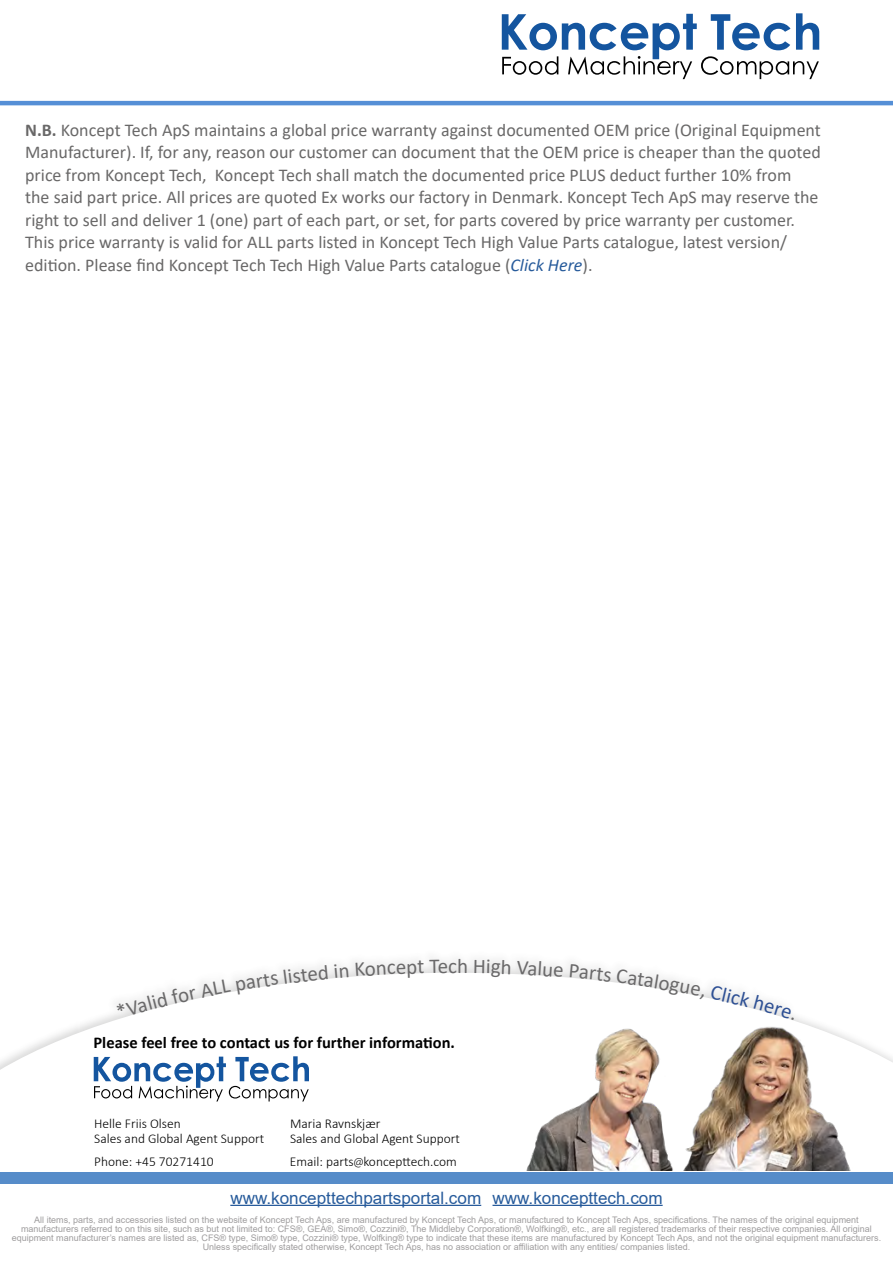
<style>
.page{position:relative;width:893px;height:1263px;background:#fff}
.page>*{position:absolute;margin:0;border:0;box-sizing:border-box;transform-origin:0 0}
.t1{font:21px "Calibri";color:#6a696a}
.t2{font:18px/22.5px "Calibri";color:#696868}
.t3{font:17.1px "Arial";color:#275b9b}
.t4{font:700 16.5px "Calibri";color:#000}
.t5{font:300 13.5px/15px "Calibri";color:#000}
.t6{font:9px/9px "Arial";color:#9f9d9e;text-align:center}
.s1{font-weight:700}
.s2{font-style:italic;color:#275b9b}
.s3{font-family:"Myriad Pro"}
</style>
<div class="page">
<svg style="left:0;top:971px;width:893px;height:131px"></svg>
<img style="left:518px;top:1027px;width:339px;height:144px">
<svg style="left:94px;top:1056px;width:215px;height:45px"></svg>
<hr style="left:230px;top:1205px;width:251px;height:1px;background:#275b9b">
<hr style="left:492px;top:1205px;width:171px;height:1px;background:#275b9b">
<div style="left:0;top:1172px;width:893px;height:12px;background:#568cc9"></div>
<svg style="left:502px;top:13px;width:317px;height:66px"></svg>
<hr style="left:0;top:101px;width:893px;height:4px;background:#558fd6">
<svg style="left:116px;top:966px;width:212px;height:50px"></svg>
<svg style="left:334px;top:965px;width:14px;height:13px"></svg>
<svg style="left:356px;top:959px;width:83px;height:18px"></svg>
<svg style="left:475px;top:960px;width:36px;height:17px"></svg>
<svg style="left:517px;top:962px;width:46px;height:15px"></svg>
<svg style="left:570px;top:964px;width:134px;height:36px"></svg>
<svg style="left:710px;top:985px;width:84px;height:35px"></svg>
<p class="t2" style="left:25px;top:118px;width:797px"><span class="s1">N.B.</span> Koncept Tech ApS maintains a global price warranty against documented OEM price (Original Equipment Manufacturer). If, for any, reason our customer can document that the OEM price is cheaper than the quoted price from Koncept Tech, Koncept Tech shall match the documented price PLUS deduct further 10% from<br>the said part price. All prices are quoted Ex works our factory in Denmark. Koncept Tech ApS may reserve the right to sell and deliver 1 (one) part of each part, or set, for parts covered by price warranty per customer.<br>This price warranty is valid for ALL parts listed in Koncept Tech High Value Parts catalogue, latest version/ edition. Please find Koncept Tech Tech High Value Parts catalogue (<span class="s2">Click Here</span>).</p>
<h1 class="t1" style="left:438px;top:951px;width:32px">ech</h1>
<h3 class="t4" style="left:94px;top:1031px;width:363px">Please feel free to contact us for further information.</h3>
<h3 class="t5" style="left:94px;top:1116px;width:171px">Helle Friis Olsen<br>Sales and Global Agent Support</h3>
<h3 class="t5" style="left:290px;top:1116px;width:171px">Maria Ravnskjær<br>Sales and Global Agent Support</h3>
<h3 class="t5" style="left:94px;top:1153px;width:121px">Phone: +45 70271410</h3>
<h3 class="t5" style="left:290px;top:1153px;width:168px">Email: parts<span class="s3">@</span>koncepttech.com</h3>
<h3 class="t3" style="left:230px;top:1186px;width:434px">www.koncepttechpartsportal.com www.koncepttech.com</h3>
<p class="t6" style="left:12px;top:1215px;width:871px">All items, parts, and accessories listed on the website of Koncept Tech Aps, are manufactured by Koncept Tech Aps, or manufactured to Koncept Tech Aps, specifications. The names of the original equipment manufacturers referred to on this site, such as but not limited to: CFS®, GEA®, Simo®, Cozzini®, The Middleby Corporation®, Wolfking®, etc., are all registered trademarks of their respective companies. All original equipment manufacturer’s names are listed as, CFS® type, Simo® type, Cozzini® type, Wolfking® type to indicate that these items are manufactured by Koncept Tech Aps, and not the original equipment manufacturers.<br>Unless specifically stated otherwise, Koncept Tech Aps, has no association or affiliation with any entities/ companies listed.</p>
</div>
